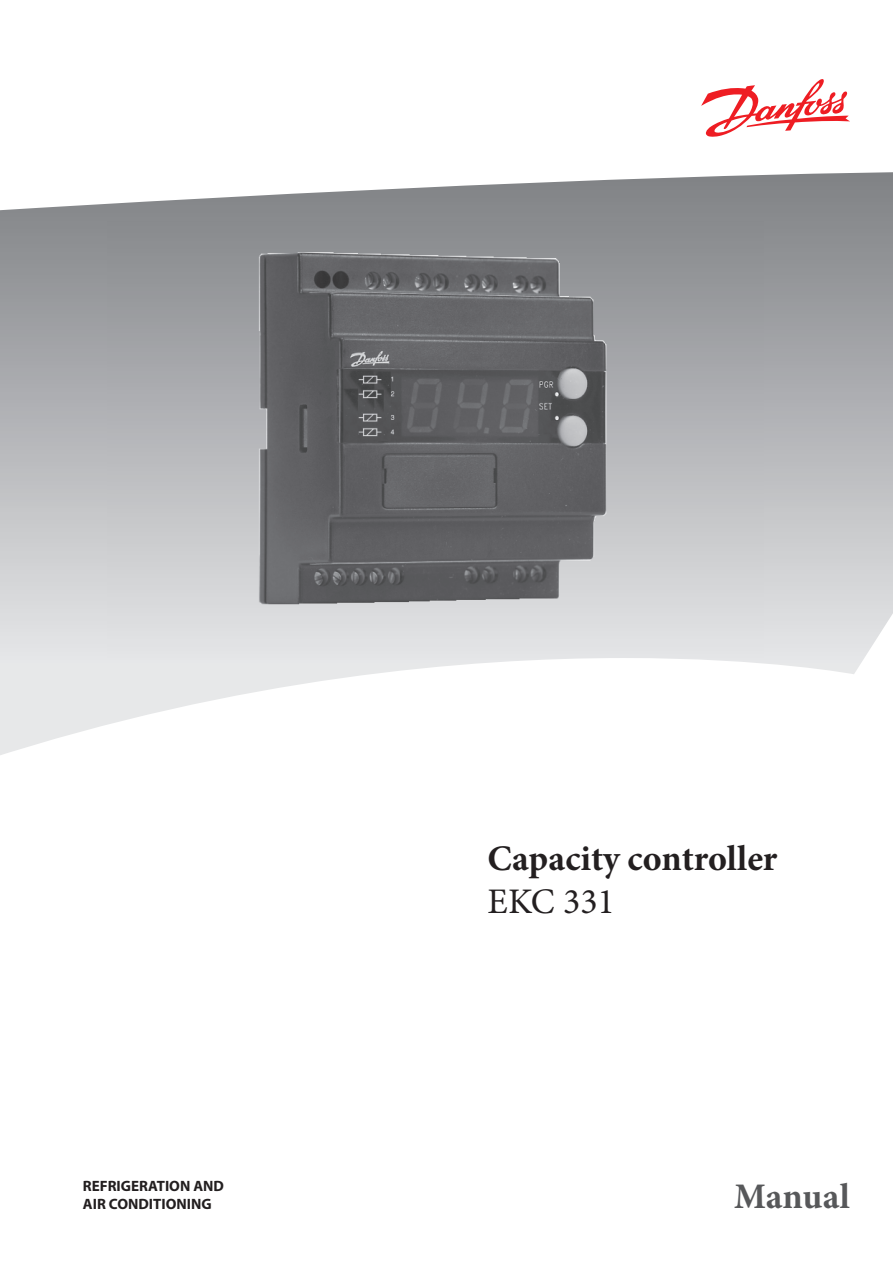
<style>
.page{position:relative;width:893px;height:1263px;background:#fff}
.page>*{position:absolute;margin:0;border:0;box-sizing:border-box;transform-origin:0 0}
.t1{font:700 36px "Minion Pro";letter-spacing:-.005em;color:#231f20}
.t2{font:36px "Minion Pro";color:#231f20}
.t3{font:700 36px "Minion Pro";letter-spacing:-.005em;color:#57585a}
.t4{font:700 15px/18px "Myriad Pro";color:#231f20}
</style>
<div class="page">
<svg style="left:0;top:172px;width:892px;height:583px"></svg>
<img style="left:107px;top:221px;width:656px;height:436px">
<svg style="left:701px;top:79px;width:148px;height:58px"></svg>
<p class="t4" style="left:83px;top:1178px;width:143px">REFRIGERATION AND<br>AIR CONDITIONING</p>
<h1 class="t1" style="left:487px;top:844px;width:291px">Capacity controller</h1>
<h1 class="t2" style="left:487px;top:888px;width:129px">EKC 331</h1>
<h1 class="t3" style="left:734px;top:1182px;width:117px">Manual</h1>
</div>
